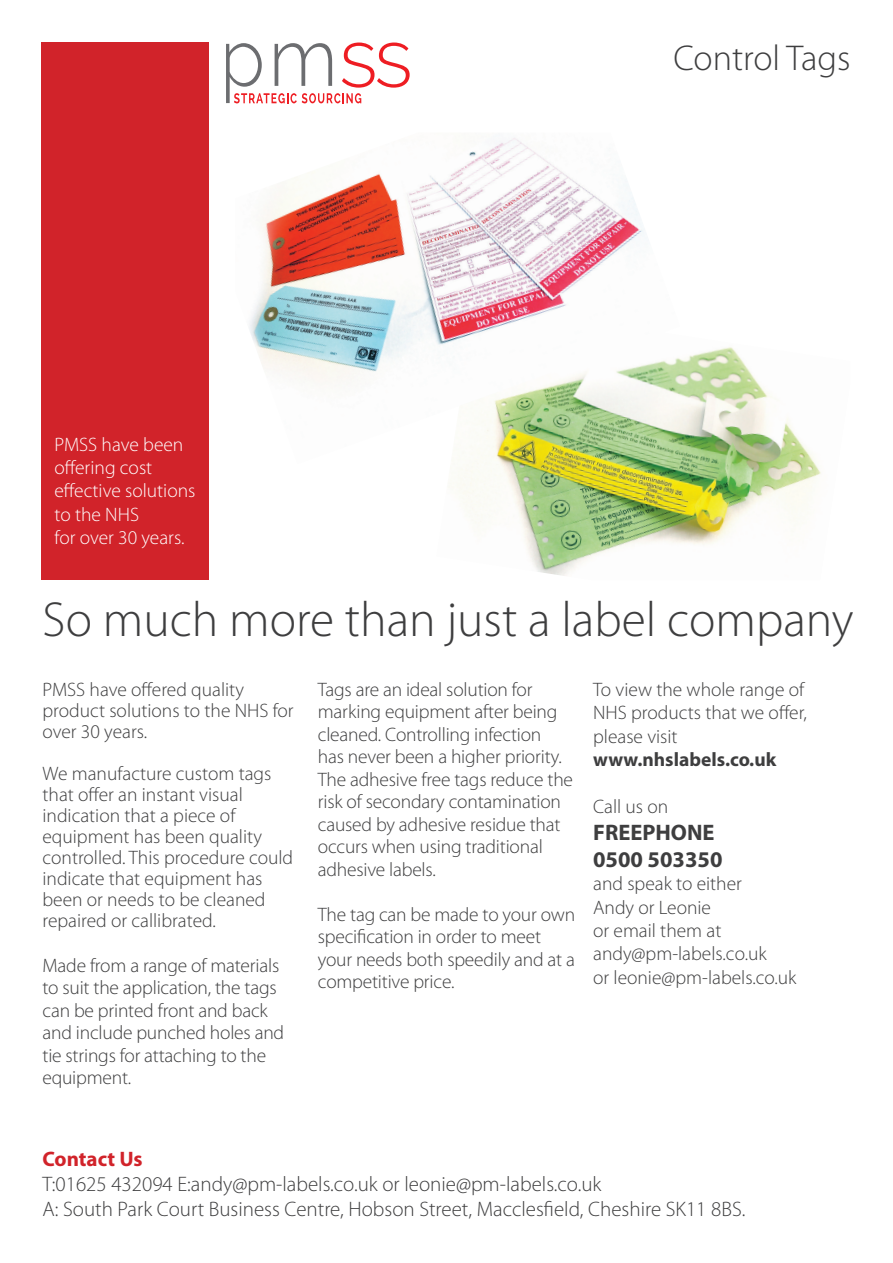
<style>
.page{position:relative;width:893px;height:1263px;background:#fff}
.page>*{position:absolute;margin:0;border:0;box-sizing:border-box;transform-origin:0 0}
.t1{font:300 49.5px "Myriad Pro";color:#3e3e3f}
.t2{font:300 36px "Myriad Pro";color:#3e3e3f}
.t3{font:700 22.5px/27px "Myriad Pro";color:#3e3e3f}
.t4{font:300 21px/25.2px "Myriad Pro";color:#3e3e3f}
.t5{font:700 21px "Myriad Pro";color:#d1232a}
.t6{font:300 19.5px/22.5px "Myriad Pro";letter-spacing:-.01em;color:#3e3e3f}
.t7{font:300 19.5px/23.4px "Myriad Pro";color:#fff}
.t8{font:700 19.5px "Myriad Pro";color:#3e3e3f}
</style>
<div class="page">
<div style="left:41px;top:43px;width:167px;height:537px;background:#d1232a"></div>
<svg style="left:226px;top:43px;width:184px;height:60px"></svg>
<img style="left:449px;top:347px;width:372px;height:229px">
<img style="left:249px;top:138px;width:431px;height:326px">
<p class="t7" style="left:55px;top:433px;width:142px">PMSS have been offering cost effective solutions to the NHS<br>for over 30 years.</p>
<h2 class="t2" style="left:673px;top:38px;width:179px">Control Tags</h2>
<h1 class="t1" style="left:43px;top:592px;width:813px">So much more than just a label company</h1>
<p class="t6" style="left:43px;top:679px;width:253px;line-height:21px">PMSS have offered quality product solutions to the NHS for over 30 years.</p>
<p class="t6" style="left:43px;top:763px;width:252px;line-height:21px">We manufacture custom tags that offer an instant visual indication that a piece of equipment has been quality controlled. This procedure could indicate that equipment has been or needs to be cleaned repaired or callibrated.</p>
<p class="t6" style="left:43px;top:954px;width:243px">Made from a range of materials to suit the application, the tags can be printed front and back and include punched holes and tie strings for attaching to the equipment.</p>
<p class="t6" style="left:318px;top:678px;width:257px">Tags are an ideal solution for marking equipment after being cleaned. Controlling infection<br>has never been a higher priority.<br>The adhesive free tags reduce the risk of secondary contamination caused by adhesive residue that occurs when using traditional adhesive labels.</p>
<p class="t6" style="left:318px;top:903px;width:259px">The tag can be made to your own specification in order to meet your needs both speedily and at a competitive price.</p>
<p class="t6" style="left:593px;top:678px;width:215px;line-height:23.4px">To view the whole range of<br>NHS products that we offer, please visit</p>
<p class="t8" style="left:593px;top:748px;width:185px">www.nhslabels.co.uk</p>
<p class="t6" style="left:593px;top:795px;width:77px">Call us on</p>
<p class="t3" style="left:593px;top:819px;width:131px">FREEPHONE<br>0500 503350</p>
<p class="t6" style="left:593px;top:872px;width:205px;line-height:23.4px">and speak to either<br>Andy or Leonie<br>or email them at andy@pm-labels.co.uk<br>or leonie@pm-labels.co.uk</p>
<p class="t5" style="left:43px;top:1147px;width:102px">Contact Us</p>
<p class="t4" style="left:43px;top:1172px;width:704px">T:01625 432094 E:andy@pm-labels.co.uk or leonie@pm-labels.co.uk<br>A: South Park Court Business Centre, Hobson Street, Macclesfield, Cheshire SK11 8BS.</p>
</div>
